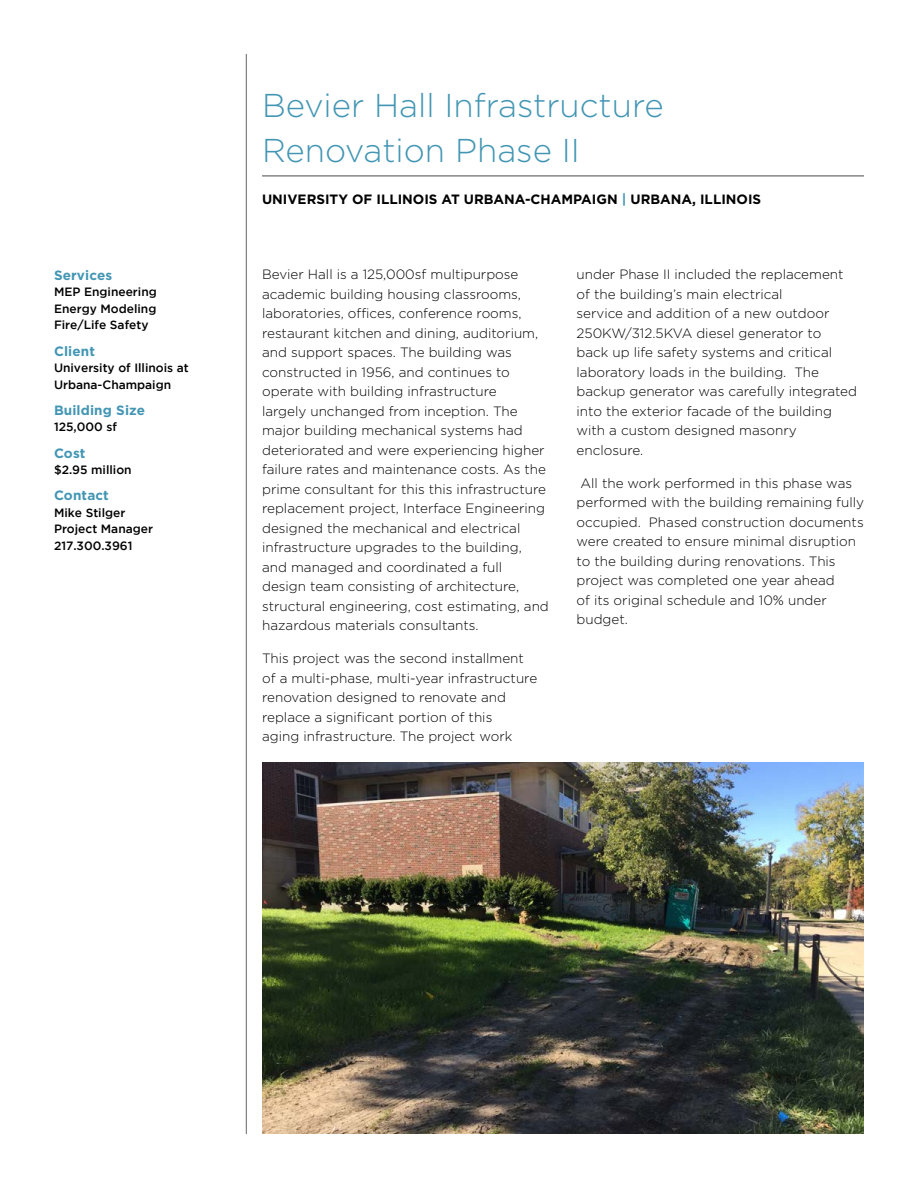
<style>
.page{position:relative;width:918px;height:1188px;background:#fff}
.page>*{position:absolute;margin:0;border:0;box-sizing:border-box;transform-origin:0 0}
.t1{font:300 33px/45px "Gotham";color:#4296b4}
.t2{font:300 13.5px/19.5px "Gotham";color:#000}
.t3{font:700 13.5px "Gotham";color:#000}
.t4{font:700 13.5px "Gotham";letter-spacing:.01em;color:#4296b4}
.t5{font:500 12px/16.5px "Gotham";color:#000}
.s1{color:#4296b4}
</style>
<div class="page">
<hr style="left:246px;top:54px;width:1px;height:1080px;background:#808285">
<hr style="left:262px;top:176px;width:602px;height:1px;background:#808285">
<img style="left:262px;top:763px;width:602px;height:371px">
<p class="t4" style="left:54px;top:267px;width:60px">Services</p>
<p class="t5" style="left:54px;top:284px;width:104px;text-align:justify">MEP Engineering Energy Modeling Fire/Life Safety</p>
<p class="t4" style="left:54px;top:343px;width:43px">Client</p>
<p class="t5" style="left:54px;top:359px;width:136px">University of Illinois at<br>Urbana-Champaign</p>
<p class="t4" style="left:54px;top:402px;width:93px">Building Size</p>
<p class="t5" style="left:54px;top:419px;width:64px">125,000 sf</p>
<p class="t4" style="left:54px;top:445px;width:33px">Cost</p>
<p class="t5" style="left:54px;top:461px;width:79px">$2.95 million</p>
<p class="t4" style="left:54px;top:488px;width:56px">Contact</p>
<p class="t5" style="left:54px;top:504px;width:101px">Mike Stilger<br>Project Manager<br>217.300.3961</p>
<h1 class="t1" style="left:262px;top:83px;width:403px">Bevier Hall Infrastructure<br>Renovation Phase II</h1>
<p class="t3" style="left:262px;top:191px;width:501px">UNIVERSITY OF ILLINOIS AT URBANA-CHAMPAIGN <span class="s1">|</span> URBANA, ILLINOIS</p>
<p class="t2" style="left:262px;top:265px;width:288px">Bevier Hall is a 125,000sf multipurpose academic building housing classrooms, laboratories, offices, conference rooms, restaurant kitchen and dining, auditorium, and support spaces. The building was constructed in 1956, and continues to operate with building infrastructure<br>largely unchanged from inception. The major building mechanical systems had deteriorated and were experiencing higher failure rates and maintenance costs. As the prime consultant for this this infrastructure replacement project, Interface Engineering designed the mechanical and electrical infrastructure upgrades to the building, and managed and coordinated a full design team consisting of architecture, structural engineering, cost estimating, and hazardous materials consultants.</p>
<p class="t2" style="left:262px;top:649px;width:277px">This project was the second installment of a multi-phase, multi-year infrastructure renovation designed to renovate and replace a significant portion of this<br>aging infrastructure. The project work</p>
<p class="t2" style="left:577px;top:265px;width:282px">under Phase II included the replacement of the building’s main electrical<br>service and addition of a new outdoor 250KW/312.5KVA diesel generator to<br>back up life safety systems and critical laboratory loads in the building. The backup generator was carefully integrated into the exterior facade of the building with a custom designed masonry enclosure.</p>
<p class="t2" style="left:577px;top:473px;width:289px;text-indent:4px">All the work performed in this phase was performed with the building remaining fully occupied. Phased construction documents were created to ensure minimal disruption to the building during renovations. This project was completed one year ahead<br>of its original schedule and 10% under budget.</p>
</div>
